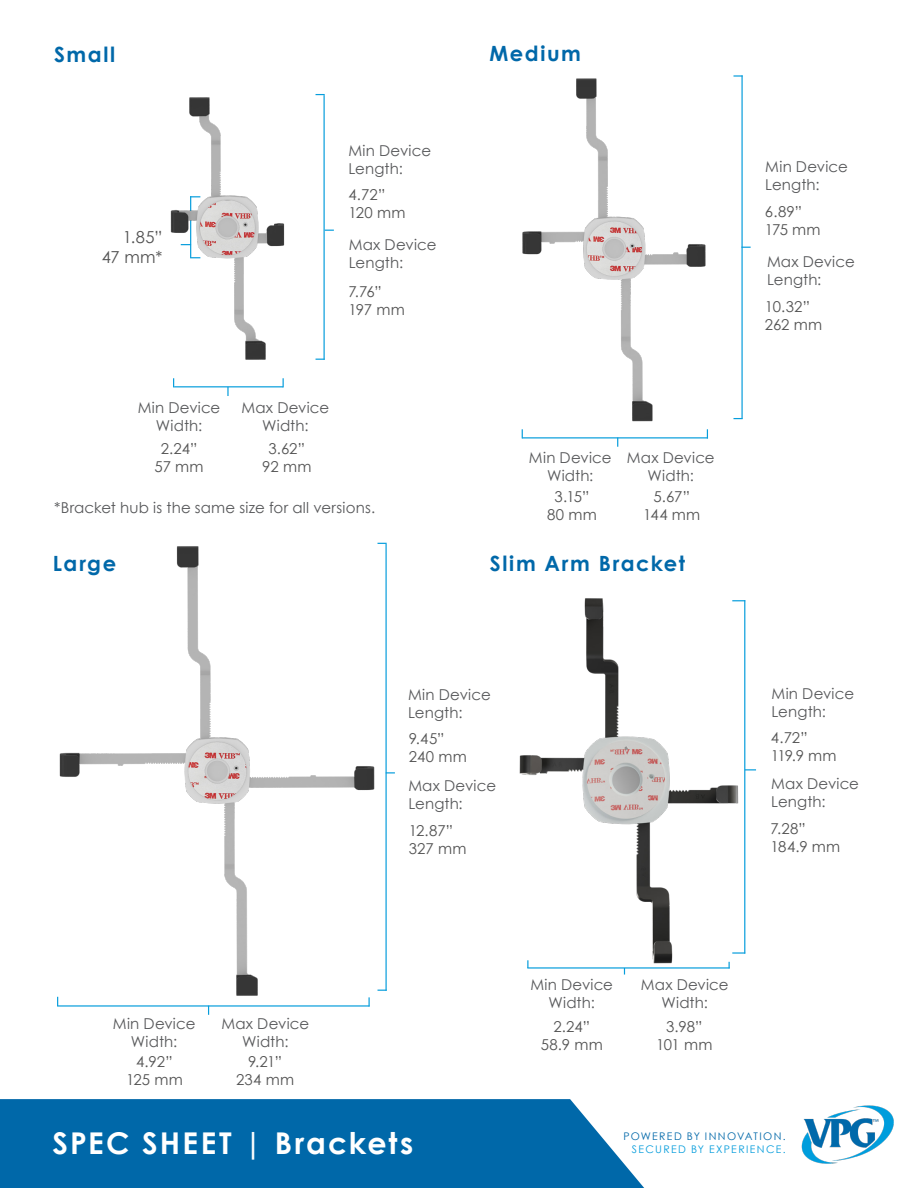
<style>
.page{position:relative;width:918px;height:1188px;background:#fff}
.page>*{position:absolute;margin:0;border:0;box-sizing:border-box;transform-origin:0 0}
.t1{font:700 30px "Century Gothic";letter-spacing:.07em;color:#fff}
.t2{font:700 21px "Century Gothic";letter-spacing:.075em;color:#0068a9}
.t3{font:16.5px "Century Gothic";color:#535353}
.t4{font:15px/18px "Century Gothic";letter-spacing:.01em;color:#57585a;text-align:center}
.t5{font:15px "Century Gothic";letter-spacing:.005em;color:#535353}
.t6{font:10.5px "Century Gothic";letter-spacing:.125em;color:#0068a9}
.t7{font:10.5px "Century Gothic";letter-spacing:.13em;color:#069ddc}
</style>
<div class="page">
<div style="left:0;top:1099px;width:644px;height:89px;background:#0068a9"></div>
<img style="left:801px;top:1105px;width:93px;height:59px">
<hr style="left:741px;top:75px;width:2px;height:344px;background:#069ddc">
<svg style="left:733px;top:75px;width:10px;height:2px"></svg>
<hr style="left:174px;top:386px;width:109px;height:1px;background:#069ddc">
<svg style="left:227px;top:387px;width:2px;height:9px"></svg>
<hr style="left:522px;top:437px;width:186px;height:1px;background:#069ddc">
<hr style="left:527px;top:967px;width:203px;height:2px;background:#069ddc">
<hr style="left:385px;top:544px;width:2px;height:447px;background:#069ddc">
<hr style="left:57px;top:1005px;width:313px;height:2px;background:#069ddc">
<img style="left:170px;top:94px;width:164px;height:266px">
<img style="left:522px;top:78px;width:184px;height:344px">
<img style="left:57px;top:542px;width:321px;height:464px">
<img style="left:519px;top:598px;width:237px;height:367px">
<p class="t2" style="left:54px;top:39px;width:63px">Small</p>
<p class="t3" style="left:123px;top:225px;width:41px">1.85”</p>
<p class="t3" style="left:102px;top:245px;width:62px">47 mm*</p>
<p class="t4" style="left:348px;top:142px;width:84px;text-align:left">Min Device<br>Length:</p>
<p class="t5" style="left:348px;top:184px;width:38px">4.72”</p>
<p class="t5" style="left:348px;top:202px;width:59px">120 mm</p>
<p class="t4" style="left:349px;top:236px;width:89px;text-align:left">Max Device<br>Length:</p>
<p class="t5" style="left:348px;top:281px;width:35px">7.76”</p>
<p class="t5" style="left:348px;top:299px;width:58px">197 mm</p>
<p class="t4" style="left:138px;top:398px;width:84px">Min Device<br>Width:</p>
<p class="t5" style="left:161px;top:438px;width:38px">2.24”</p>
<p class="t5" style="left:155px;top:456px;width:51px">57 mm</p>
<p class="t4" style="left:241px;top:398px;width:89px">Max Device<br>Width:</p>
<p class="t5" style="left:268px;top:438px;width:38px">3.62”</p>
<p class="t5" style="left:262px;top:456px;width:51px">92 mm</p>
<p class="t4" style="left:54px;top:499px;width:323px">*Bracket hub is the same size for all versions.</p>
<p class="t2" style="left:53px;top:547px;width:65px">Large</p>
<p class="t2" style="left:489px;top:38px;width:93px">Medium</p>
<p class="t4" style="left:529px;top:448px;width:84px">Min Device<br>Width:</p>
<p class="t5" style="left:555px;top:486px;width:36px">3.15”</p>
<p class="t5" style="left:547px;top:504px;width:51px">80 mm</p>
<p class="t4" style="left:627px;top:448px;width:89px">Max Device<br>Width:</p>
<p class="t5" style="left:654px;top:486px;width:38px">5.67”</p>
<p class="t5" style="left:643px;top:504px;width:59px">144 mm</p>
<p class="t2" style="left:490px;top:547px;width:197px">Slim Arm Bracket</p>
<p class="t4" style="left:408px;top:685px;width:84px;text-align:left">Min Device<br>Length:</p>
<p class="t5" style="left:409px;top:728px;width:37px">9.45”</p>
<p class="t5" style="left:409px;top:746px;width:59px">240 mm</p>
<p class="t4" style="left:408px;top:776px;width:89px;text-align:left">Max Device<br>Length:</p>
<p class="t5" style="left:409px;top:820px;width:46px">12.87”</p>
<p class="t5" style="left:409px;top:838px;width:59px">327 mm</p>
<p class="t4" style="left:765px;top:158px;width:84px;text-align:left">Min Device<br>Length:</p>
<p class="t5" style="left:765px;top:201px;width:39px">6.89”</p>
<p class="t5" style="left:765px;top:219px;width:57px">175 mm</p>
<p class="t4" style="left:767px;top:252px;width:89px;text-align:left">Max Device<br>Length:</p>
<p class="t5" style="left:765px;top:296px;width:47px">10.32”</p>
<p class="t5" style="left:765px;top:314px;width:59px">262 mm</p>
<p class="t4" style="left:772px;top:684px;width:84px;text-align:left">Min Device<br>Length:</p>
<p class="t5" style="left:771px;top:727px;width:38px">4.72”</p>
<p class="t5" style="left:771px;top:745px;width:67px">119.9 mm</p>
<p class="t4" style="left:771px;top:775px;width:89px;text-align:left">Max Device<br>Length:</p>
<p class="t5" style="left:771px;top:819px;width:37px">7.28”</p>
<p class="t5" style="left:771px;top:837px;width:71px">184.9 mm</p>
<p class="t4" style="left:113px;top:1014px;width:84px">Min Device<br>Width:</p>
<p class="t5" style="left:136px;top:1051px;width:38px">4.92”</p>
<p class="t5" style="left:126px;top:1069px;width:58px">125 mm</p>
<p class="t4" style="left:221px;top:1014px;width:89px">Max Device<br>Width:</p>
<p class="t5" style="left:248px;top:1051px;width:35px">9.21”</p>
<p class="t5" style="left:236px;top:1069px;width:60px">234 mm</p>
<p class="t4" style="left:530px;top:975px;width:84px">Min Device<br>Width:</p>
<p class="t5" style="left:553px;top:1016px;width:38px">2.24”</p>
<p class="t5" style="left:541px;top:1034px;width:64px">58.9 mm</p>
<p class="t4" style="left:641px;top:975px;width:89px">Max Device<br>Width:</p>
<p class="t5" style="left:666px;top:1016px;width:38px">3.98”</p>
<p class="t5" style="left:656px;top:1034px;width:58px">101 mm</p>
<p class="t1" style="left:52px;top:1120px;width:362px">SPEC SHEET | Brackets</p>
<p class="t6" style="left:623px;top:1129px;width:164px">POWERED BY INNOVATION.</p>
<p class="t7" style="left:632px;top:1142px;width:155px">SECURED BY EXPERIENCE.</p>
</div>
